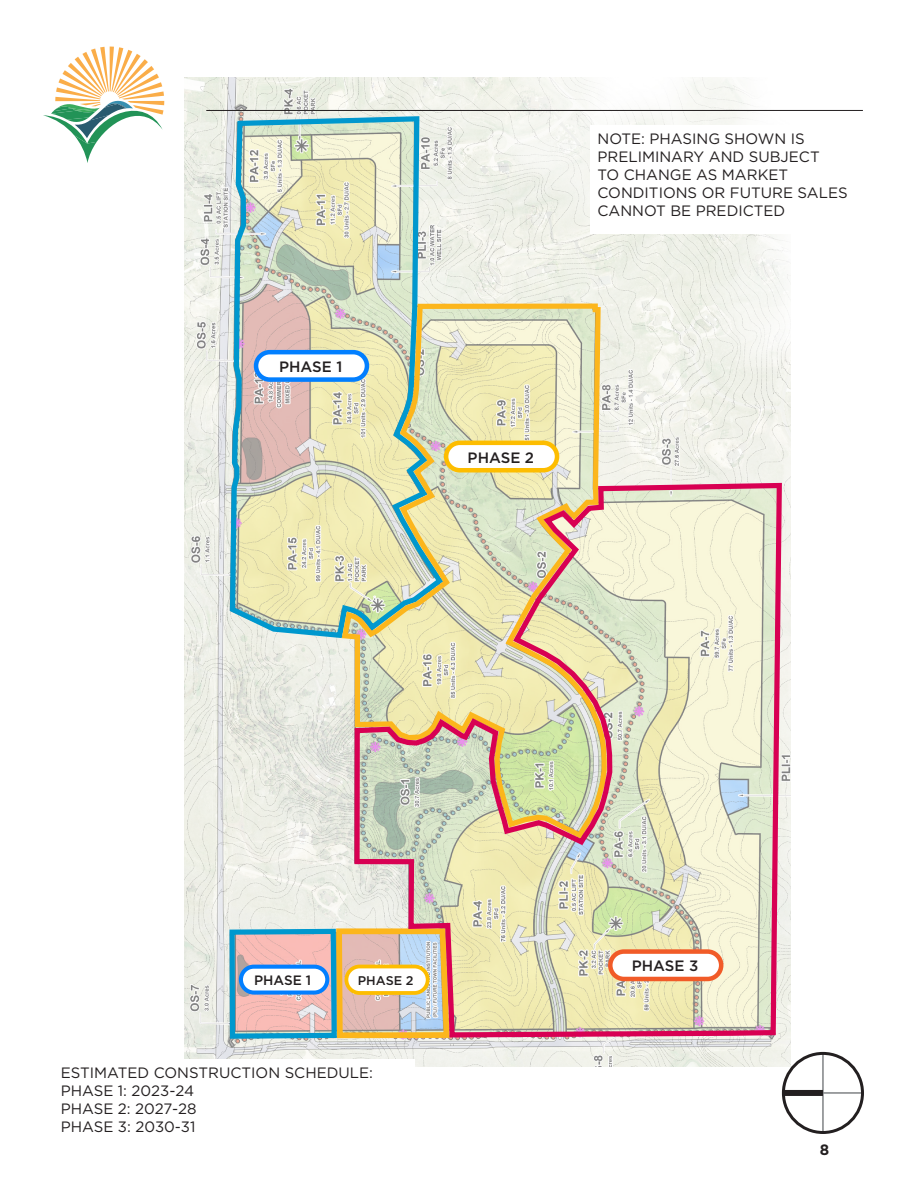
<style>
.page{position:relative;width:918px;height:1188px;background:#fff}
.page>*{position:absolute;margin:0;border:0;box-sizing:border-box;transform-origin:0 0}
.t1{font:15px/18px "Gotham";color:#231f20}
.t2{font:500 15px "Gotham";color:#231f20}
.t3{font:700 15px "Gotham";color:#231f20}
.t4{font:500 13.65px "Gotham";color:#231f20}
.t5{font:500 12.6px "Gotham";color:#231f20}
</style>
<div class="page">
<img style="left:185px;top:78px;width:605px;height:988px">
<div style="left:591px;top:125px;width:272px;height:109px;background:#fff"></div>
<div style="left:54px;top:1059px;width:361px;height:87px;background:#fff"></div>
<svg style="left:226px;top:114px;width:221px;height:527px;background:#cfd6c4"></svg>
<svg style="left:339px;top:301px;width:270px;height:541px;background:#e1e0b9"></svg>
<svg style="left:352px;top:480px;width:433px;height:560px;background:#e1d6b8"></svg>
<svg style="left:227px;top:926px;width:225px;height:115px;background:#ccbfb7"></svg>
<svg style="left:43px;top:47px;width:122px;height:116px"></svg>
<hr style="left:206px;top:110px;width:657px;height:1px;background:#231f20">
<hr style="left:822px;top:1054px;width:2px;height:79px;background:#808285">
<hr style="left:823px;top:1092px;width:40px;height:2px;background:#808285">
<div style="left:783px;top:1090px;width:40px;height:6px;background:#231f20"></div>
<div style="left:782px;top:1052px;width:82px;height:82px;border:3px solid #231f20;border-radius:50%"></div>
<p class="t2" style="left:279px;top:357px;width:65px">PHASE 1</p>
<p class="t1" style="left:598px;top:129px;width:252px">NOTE: PHASING SHOWN IS<br>PRELIMINARY AND SUBJECT<br>TO CHANGE AS MARKET<br>CONDITIONS OR FUTURE SALES<br>CANNOT BE PREDICTED</p>
<p class="t2" style="left:468px;top:447px;width:68px">PHASE 2</p>
<p class="t4" style="left:254px;top:971px;width:59px">PHASE 1</p>
<p class="t5" style="left:358px;top:972px;width:57px">PHASE 2</p>
<p class="t1" style="left:61px;top:1063px;width:314px">ESTIMATED CONSTRUCTION SCHEDULE:</p>
<p class="t1" style="left:61px;top:1081px;width:135px">PHASE 1: 2023-24</p>
<p class="t1" style="left:61px;top:1099px;width:137px">PHASE 2: 2027-28</p>
<p class="t1" style="left:61px;top:1117px;width:136px">PHASE 3: 2030-31</p>
<p class="t2" style="left:632px;top:956px;width:68px">PHASE 3</p>
<p class="t3" style="left:820px;top:1140px;width:11px">8</p>
</div>
